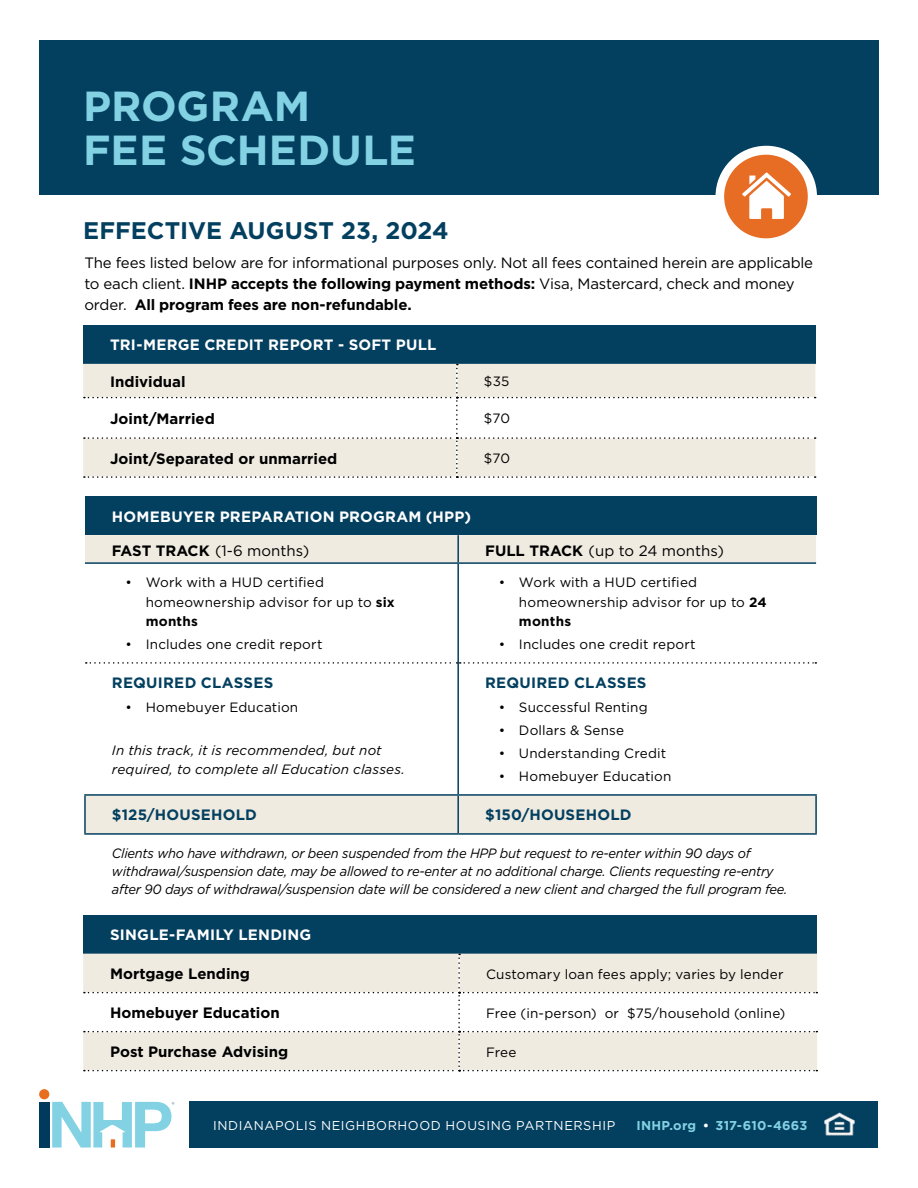
<style>
.page{position:relative;width:918px;height:1188px;background:#fff}
.page>*{position:absolute;margin:0;border:0;box-sizing:border-box;transform-origin:0 0}
.t1{font:700 42px/43.5px "Gotham";color:#83d2e3}
.t2{font:700 24px "Gotham";color:#033f5f}
.t3{font:15px/21px "Gotham";letter-spacing:-.015em;color:#000}
.t4{font:700 15px "Gotham";color:#000}
.t5{font:700 15px "Gotham";letter-spacing:.015em;color:#fff}
.t6{font:700 15px "Gotham";letter-spacing:.015em;color:#033f5f}
.t7{font:13.5px/19.5px "Gotham";letter-spacing:.015em;color:#000}
.t8{font:italic 13.5px/18px "Gotham";letter-spacing:-.02em;color:#000;scale:.96 1}
.t9{font:italic 13.5px/19.5px "Gotham";letter-spacing:.01em;color:#000}
.t10{font:12.9px "Gotham";letter-spacing:.045em;color:#fff}
.t11{font:700 12.9px "Gotham";letter-spacing:.02em;color:#83d2e3}
.s1{font-weight:700}
.s2{color:#fff}
</style>
<div class="page">
<div style="left:39px;top:40px;width:840px;height:155px;background:#033f5f"></div>
<div style="left:39px;top:1102px;width:10px;height:46px;background:#003a5d"></div>
<div style="left:39px;top:1089px;width:10px;height:10px;background:#e86d1f;border-radius:50%"></div>
<svg style="left:52px;top:1102px;width:122px;height:46px"></svg>
<div style="left:189px;top:1101px;width:689px;height:46px;background:#033f5f"></div>
<img style="left:824px;top:1112px;width:31px;height:24px">
<div style="left:716px;top:146px;width:101px;height:101px;background:#fff;border-radius:50%"></div>
<div style="left:724px;top:155px;width:84px;height:83px;background:#e76d25;border-radius:50%"></div>
<svg style="left:742px;top:172px;width:49px;height:47px"></svg>
<div style="left:85px;top:496px;width:731px;height:39px;background:#033f5f"></div>
<svg style="left:85px;top:535px;width:731px;height:298px"></svg>
<svg style="left:86px;top:662px;width:730px;height:2px"></svg>
<hr style="left:457px;top:535px;width:2px;height:27px;background:#033f5f">
<hr style="left:457px;top:564px;width:2px;height:99px;background:#033f5f">
<hr style="left:457px;top:663px;width:2px;height:131px;background:#033f5f">
<hr style="left:457px;top:796px;width:2px;height:37px;background:#033f5f">
<hr style="left:84px;top:794px;width:374px;height:2px;background:#033f5f">
<hr style="left:84px;top:796px;width:2px;height:37px;background:#033f5f">
<hr style="left:458px;top:794px;width:359px;height:2px;background:#033f5f">
<hr style="left:815px;top:796px;width:2px;height:37px;background:#033f5f">
<hr style="left:84px;top:833px;width:374px;height:2px;background:#033f5f">
<hr style="left:458px;top:833px;width:359px;height:2px;background:#033f5f">
<hr style="left:85px;top:562px;width:373px;height:2px;background:#033f5f">
<hr style="left:458px;top:562px;width:358px;height:2px;background:#033f5f">
<div style="left:83px;top:915px;width:734px;height:39px;background:#033f5f"></div>
<svg style="left:84px;top:954px;width:733px;height:117px"></svg>
<div style="left:83px;top:325px;width:732px;height:39px;background:#033f5f"></div>
<svg style="left:84px;top:364px;width:732px;height:114px"></svg>
<h1 class="t1" style="left:83px;top:84px;width:334px">PROGRAM<br>FEE SCHEDULE</h1>
<h2 class="t2" style="left:83px;top:214px;width:367px">EFFECTIVE AUGUST 23, 2024</h2>
<p class="t3" style="left:84px;top:252px;width:730px">The fees listed below are for informational purposes only. Not all fees contained herein are applicable to each client. <span class="s1">INHP accepts the following payment methods:</span> Visa, Mastercard, check and money order. <span class="s1">All program fees are non-refundable.</span></p>
<p class="t5" style="left:110px;top:335px;width:328px">TRI-MERGE CREDIT REPORT - SOFT PULL</p>
<p class="t4" style="left:110px;top:371px;width:77px">Individual</p>
<p class="t7" style="left:484px;top:371px;width:27px">$35</p>
<p class="t4" style="left:110px;top:409px;width:106px">Joint/Married</p>
<p class="t7" style="left:484px;top:408px;width:28px">$70</p>
<p class="t4" style="left:110px;top:448px;width:229px">Joint/Separated or unmarried</p>
<p class="t7" style="left:484px;top:448px;width:28px">$70</p>
<p class="t5" style="left:112px;top:506px;width:361px">HOMEBUYER PREPARATION PROGRAM (HPP)</p>
<p class="t3" style="left:112px;top:540px;width:199px"><span class="s1">FAST TRACK</span> (1-6 months)</p>
<p class="t3" style="left:485px;top:540px;width:240px"><span class="s1">FULL TRACK</span> (up to 24 months)</p>
<p class="t7" style="left:146px;top:573px;width:251px;text-indent:-20px">• Work with a HUD certified homeownership advisor for up to <span class="s1">six months</span></p>
<p class="t7" style="left:125px;top:635px;width:199px">• Includes one credit report</p>
<p class="t7" style="left:519px;top:573px;width:249px;text-indent:-20px">• Work with a HUD certified homeownership advisor for up to <span class="s1">24 months</span></p>
<p class="t7" style="left:499px;top:635px;width:199px">• Includes one credit report</p>
<p class="t6" style="left:112px;top:673px;width:163px">REQUIRED CLASSES</p>
<p class="t7" style="left:125px;top:698px;width:174px">• Homebuyer Education</p>
<p class="t9" style="left:112px;top:740px;width:294px">In this track, it is recommended, but not required, to complete all Education classes.</p>
<p class="t6" style="left:485px;top:673px;width:163px">REQUIRED CLASSES</p>
<p class="t7" style="left:499px;top:698px;width:151px">• Successful Renting</p>
<p class="t7" style="left:499px;top:721px;width:127px">• Dollars &amp; Sense</p>
<p class="t7" style="left:499px;top:744px;width:169px">• Understanding Credit</p>
<p class="t7" style="left:499px;top:767px;width:174px">• Homebuyer Education</p>
<p class="t6" style="left:112px;top:805px;width:146px">$125/HOUSEHOLD</p>
<p class="t6" style="left:485px;top:805px;width:148px">$150/HOUSEHOLD</p>
<p class="t8" style="left:112px;top:844px;width:705px">Clients who have withdrawn, or been suspended from the HPP but request to re-enter within 90 days of withdrawal/suspension date, may be allowed to re-enter at no additional charge. Clients requesting re-entry after 90 days of withdrawal/suspension date will be considered a new client and charged the full program fee.</p>
<p class="t5" style="left:110px;top:925px;width:203px">SINGLE-FAMILY LENDING</p>
<p class="t4" style="left:110px;top:964px;width:141px">Mortgage Lending</p>
<p class="t7" style="left:486px;top:964px;width:299px">Customary loan fees apply; varies by lender</p>
<p class="t4" style="left:110px;top:1003px;width:171px">Homebuyer Education</p>
<p class="t7" style="left:486px;top:1003px;width:301px">Free (in-person) or $75/household (online)</p>
<p class="t4" style="left:110px;top:1042px;width:180px">Post Purchase Advising</p>
<p class="t7" style="left:486px;top:1042px;width:32px">Free</p>
<p class="t10" style="left:213px;top:1117px;width:404px">INDIANAPOLIS NEIGHBORHOOD HOUSING PARTNERSHIP</p>
<p class="t11" style="left:636px;top:1117px;width:173px">INHP.org <span class="s2">•</span> 317-610-4663</p>
</div>
